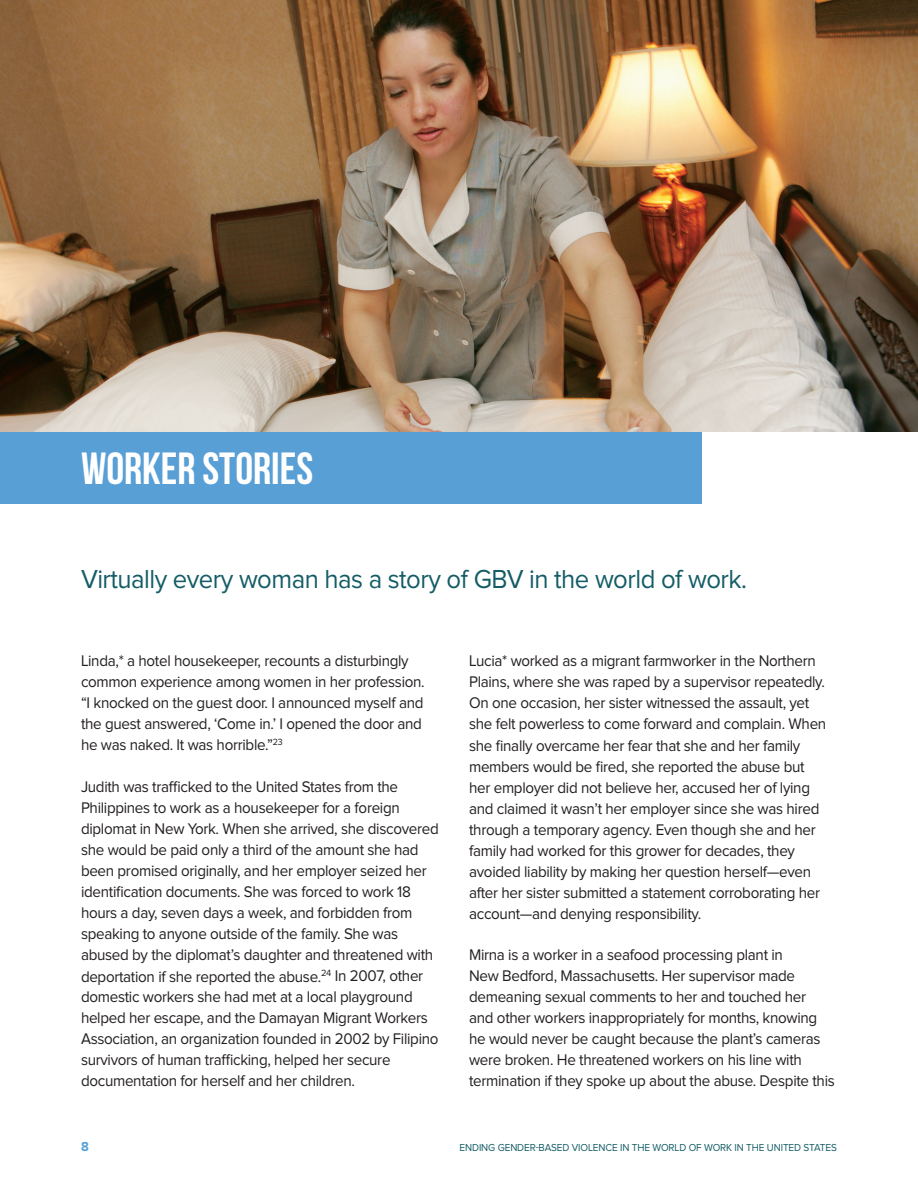
<style>
.page{position:relative;width:918px;height:1188px;background:#fff}
.page>*{position:absolute;margin:0;border:0;box-sizing:border-box;transform-origin:0 0}
.t1{font:45px "Bebas Neue";color:#fff}
.t2{font:27px "Proxima Nova";letter-spacing:-.02em;color:#145d66;scale:.95 1}
.t3{font:15.9px/21px "Proxima Nova";letter-spacing:-.02em;color:#231f20;scale:.95 1}
.t4{font:700 13.5px "Proxima Nova";color:#589fd6;scale:.95 1}
.t5{font:10.5px "Proxima Nova";letter-spacing:-.01em;color:#145d66;scale:.95 1}
</style>
<div class="page">
<img style="left:0;top:0;width:918px;height:432px">
<div style="left:0;top:432px;width:702px;height:71px;background:#589fd6"></div>
<h1 class="t1" style="left:81px;top:444px;width:234px">WORKER STORIES</h1>
<h2 class="t2" style="left:81px;top:564px;width:703px">Virtually every woman has a story of GBV in the world of work.</h2>
<p class="t3" style="left:81px;top:651px;width:363px">Linda,* a hotel housekeeper, recounts a disturbingly common experience among women in her profession. “I knocked on the guest door. I announced myself and the guest answered, ‘Come in.’ I opened the door and he was naked. It was horrible.”<sup>23</sup></p>
<p class="t3" style="left:81px;top:777px;width:378px">Judith was trafficked to the United States from the Philippines to work as a housekeeper for a foreign diplomat in New York. When she arrived, she discovered she would be paid only a third of the amount she had been promised originally, and her employer seized her identification documents. She was forced to work 18 hours a day, seven days a week, and forbidden from speaking to anyone outside of the family. She was abused by the diplomat’s daughter and threatened with deportation if she reported the abuse.<sup>24</sup> In 2007, other domestic workers she had met at a local playground helped her escape, and the Damayan Migrant Workers Association, an organization founded in 2002 by Filipino survivors of human trafficking, helped her secure documentation for herself and her children.</p>
<p class="t3" style="left:469px;top:651px;width:378px">Lucia* worked as a migrant farmworker in the Northern Plains, where she was raped by a supervisor repeatedly.<br>On one occasion, her sister witnessed the assault, yet she felt powerless to come forward and complain. When she finally overcame her fear that she and her family members would be fired, she reported the abuse but her employer did not believe her, accused her of lying and claimed it wasn’t her employer since she was hired through a temporary agency. Even though she and her family had worked for this grower for decades, they avoided liability by making her question herself—even after her sister submitted a statement corroborating her account—and denying responsibility.</p>
<p class="t3" style="left:469px;top:945px;width:387px">Mirna is a worker in a seafood processing plant in<br>New Bedford, Massachusetts. Her supervisor made demeaning sexual comments to her and touched her<br>and other workers inappropriately for months, knowing he would never be caught because the plant’s cameras were broken. He threatened workers on his line with termination if they spoke up about the abuse. Despite this</p>
<p class="t4" style="left:81px;top:1139px;width:10px">8</p>
<p class="t5" style="left:460px;top:1142px;width:399px">ENDING GENDER-BASED VIOLENCE IN THE WORLD OF WORK IN THE UNITED STATES</p>
</div>
